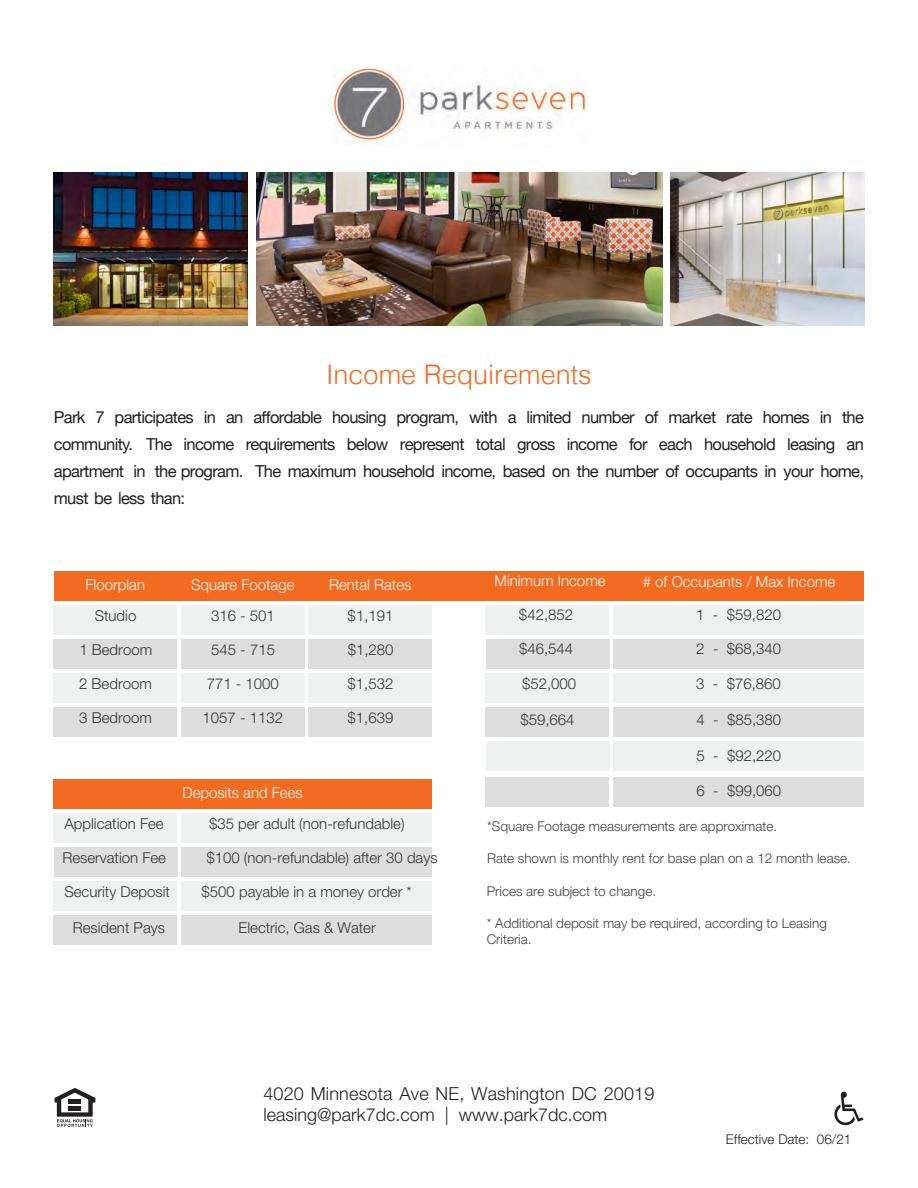
<style>
.page{position:relative;width:918px;height:1188px;background:#fff}
.page>*{position:absolute;margin:0;border:0;box-sizing:border-box;transform-origin:0 0}
.t1{font:300 27px "Helvetica";color:#f36a21}
.t2{font:300 18px/21.6px "Helvetica Neue LT Std";letter-spacing:.01em;color:#231f20}
.t3{font:16.5px/27px "Helvetica Neue";letter-spacing:-.04em;color:#231f20;text-align:justify}
.t4{font:300 15px "Helvetica Neue LT Std";color:#323332}
.t5{font:300 15px "Helvetica Neue";color:#fff}
.t6{font:300 15px "Helvetica Neue LT Std";color:#fff}
.t7{font:300 13.5px/16.2px "Helvetica Neue LT Std";color:#414042}
.t8{font:300 13.5px "Helvetica Neue LT Std";color:#231f20}
</style>
<div class="page">
<img style="left:54px;top:173px;width:194px;height:152px">
<img style="left:256px;top:172px;width:406px;height:153px">
<img style="left:331px;top:68px;width:256px;height:75px">
<img style="left:671px;top:172px;width:194px;height:153px">
<div style="left:54px;top:605px;width:123px;height:30px;background:#eff0f0"></div>
<div style="left:181px;top:605px;width:123px;height:30px;background:#eff0f0"></div>
<div style="left:309px;top:605px;width:123px;height:30px;background:#eff0f0"></div>
<div style="left:54px;top:639px;width:123px;height:30px;background:#ddd"></div>
<div style="left:181px;top:639px;width:123px;height:30px;background:#ddd"></div>
<div style="left:309px;top:639px;width:123px;height:30px;background:#ddd"></div>
<div style="left:54px;top:673px;width:123px;height:30px;background:#eff0f0"></div>
<div style="left:181px;top:673px;width:123px;height:30px;background:#eff0f0"></div>
<div style="left:309px;top:673px;width:123px;height:30px;background:#eff0f0"></div>
<div style="left:54px;top:707px;width:123px;height:30px;background:#ddd"></div>
<div style="left:181px;top:707px;width:123px;height:30px;background:#ddd"></div>
<div style="left:309px;top:707px;width:123px;height:30px;background:#ddd"></div>
<div style="left:54px;top:571px;width:810px;height:30px;background:#f36a21"></div>
<div style="left:486px;top:605px;width:123px;height:29px;background:#eff0f0"></div>
<div style="left:613px;top:605px;width:251px;height:29px;background:#eff0f0"></div>
<div style="left:486px;top:639px;width:123px;height:30px;background:#ddd"></div>
<div style="left:614px;top:639px;width:250px;height:30px;background:#ddd"></div>
<div style="left:486px;top:673px;width:123px;height:30px;background:#eff0f0"></div>
<div style="left:613px;top:673px;width:250px;height:30px;background:#eff0f0"></div>
<div style="left:486px;top:707px;width:123px;height:30px;background:#ddd"></div>
<div style="left:613px;top:707px;width:251px;height:30px;background:#ddd"></div>
<svg style="left:834px;top:1092px;width:29px;height:34px"></svg>
<svg style="left:55px;top:1088px;width:40px;height:39px"></svg>
<hr style="left:68px;top:1100px;width:13px;height:4px;background:#231f20">
<div style="left:68px;top:1106px;width:13px;height:5px;background:#231f20"></div>
<div style="left:486px;top:741px;width:123px;height:30px;background:#eff0f0"></div>
<div style="left:613px;top:741px;width:251px;height:30px;background:#eff0f0"></div>
<div style="left:54px;top:813px;width:123px;height:30px;background:#eff0f0"></div>
<div style="left:181px;top:813px;width:251px;height:30px;background:#eff0f0"></div>
<div style="left:54px;top:847px;width:123px;height:30px;background:#ddd"></div>
<div style="left:182px;top:847px;width:250px;height:30px;background:#ddd"></div>
<div style="left:54px;top:881px;width:123px;height:30px;background:#eff0f0"></div>
<div style="left:181px;top:881px;width:250px;height:30px;background:#eff0f0"></div>
<div style="left:54px;top:915px;width:123px;height:30px;background:#ddd"></div>
<div style="left:181px;top:915px;width:251px;height:30px;background:#ddd"></div>
<div style="left:54px;top:779px;width:378px;height:30px;background:#f36a21"></div>
<div style="left:486px;top:778px;width:123px;height:29px;background:#ddd"></div>
<div style="left:613px;top:778px;width:251px;height:29px;background:#ddd"></div>
<p class="t1" style="left:326px;top:352px;width:267px">Income Requirements</p>
<p class="t3" style="left:54px;top:404px;width:812px">Park 7 participates in an affordable housing program, with a limited number of market rate homes in the community. The income requirements below represent total gross income for each household leasing an apartment in the program. The maximum household income, based on the number of occupants in your home, must be less than:</p>
<p class="t5" style="left:86px;top:573px;width:61px">Floorplan</p>
<p class="t5" style="left:191px;top:573px;width:105px">Square Footage</p>
<p class="t5" style="left:329px;top:573px;width:84px">Rental Rates</p>
<p class="t4" style="left:95px;top:606px;width:43px">Studio</p>
<p class="t4" style="left:211px;top:606px;width:65px">316 - 501</p>
<p class="t4" style="left:348px;top:606px;width:47px">$1,191</p>
<p class="t4" style="left:79px;top:640px;width:74px">1 Bedroom</p>
<p class="t4" style="left:211px;top:640px;width:65px">545 - 715</p>
<p class="t4" style="left:348px;top:640px;width:47px">$1,280</p>
<p class="t4" style="left:79px;top:674px;width:74px">2 Bedroom</p>
<p class="t4" style="left:207px;top:674px;width:74px">771 - 1000</p>
<p class="t4" style="left:347px;top:674px;width:47px">$1,532</p>
<p class="t4" style="left:79px;top:708px;width:74px">3 Bedroom</p>
<p class="t4" style="left:203px;top:708px;width:82px">1057 - 1132</p>
<p class="t4" style="left:348px;top:708px;width:47px">$1,639</p>
<p class="t5" style="left:182px;top:781px;width:122px">Deposits and Fees</p>
<p class="t4" style="left:65px;top:814px;width:101px">Application Fee</p>
<p class="t4" style="left:209px;top:814px;width:197px">$35 per adult (non-refundable)</p>
<p class="t4" style="left:62px;top:848px;width:105px">Reservation Fee</p>
<p class="t4" style="left:206px;top:848px;width:233px">$100 (non-refundable) after 30 days</p>
<p class="t4" style="left:64px;top:882px;width:107px">Security Deposit</p>
<p class="t4" style="left:202px;top:882px;width:212px">$500 payable in a money order *</p>
<p class="t4" style="left:73px;top:919px;width:94px">Resident Pays</p>
<p class="t4" style="left:239px;top:919px;width:139px">Electric, Gas &amp; Water</p>
<p class="t6" style="left:495px;top:572px;width:113px">Minimum Income</p>
<p class="t6" style="left:643px;top:573px;width:194px"># of Occupants / Max Income</p>
<p class="t4" style="left:519px;top:606px;width:56px">$42,852</p>
<p class="t4" style="left:696px;top:606px;width:86px">1 - $59,820</p>
<p class="t4" style="left:519px;top:640px;width:56px">$46,544</p>
<p class="t4" style="left:696px;top:640px;width:86px">2 - $68,340</p>
<p class="t4" style="left:522px;top:674px;width:56px">$52,000</p>
<p class="t4" style="left:696px;top:674px;width:86px">3 - $76,860</p>
<p class="t4" style="left:520px;top:711px;width:56px">$59,664</p>
<p class="t4" style="left:697px;top:711px;width:86px">4 - $85,380</p>
<p class="t4" style="left:697px;top:747px;width:86px">5 - $92,220</p>
<p class="t4" style="left:697px;top:781px;width:86px">6 - $99,060</p>
<p class="t7" style="left:487px;top:818px;width:292px">*Square Footage measurements are approximate.</p>
<p class="t7" style="left:487px;top:850px;width:365px">Rate shown is monthly rent for base plan on a 12 month lease.</p>
<p class="t7" style="left:487px;top:883px;width:171px">Prices are subject to change.</p>
<p class="t7" style="left:487px;top:915px;width:342px">* Additional deposit may be required, according to Leasing<br>Criteria.</p>
<p class="t2" style="left:263px;top:1082px;width:393px">4020 Minnesota Ave NE, Washington DC 20019 leasing@park7dc.com | www.park7dc.com</p>
<p class="t8" style="left:726px;top:1131px;width:127px">Effective Date: 06/21</p>
</div>
